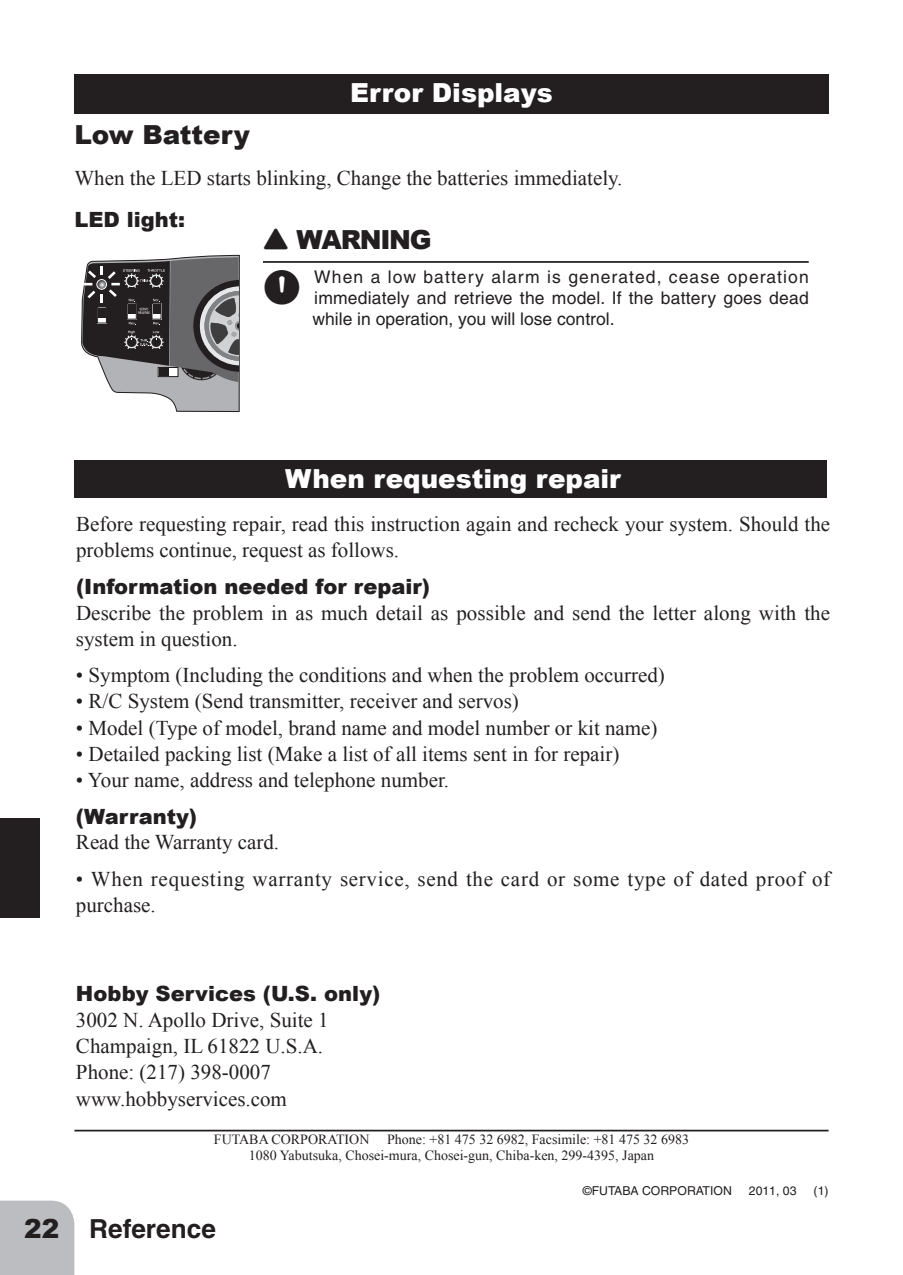
<style>
.page{position:relative;width:903px;height:1275px;background:#fff}
.page>*{position:absolute;margin:0;border:0;box-sizing:border-box;transform-origin:0 0}
.t1{font:900 26.25px "Arial";color:#fff}
.t2{font:700 26.25px "Helvetica";color:#231f20}
.t3{font:900 26.25px "Arial";color:#231f20}
.t4{font:900 26.25px "Arial";letter-spacing:-.05em;color:#231f20}
.t5{font:21px/26.2px "Times New Roman";color:#231f20}
.t6{font:21px/26.2px "Times New Roman";letter-spacing:.035em;color:#231f20}
.t7{font:900 21px "Arial";color:#231f20}
.t8{font:17.5px/21px "Helvetica";color:#231f20;text-align:justify}
.t9{font:14px/15.8px "Times New Roman";color:#231f20}
.t10{font:12.25px "Helvetica";color:#231f20}
.s1{font-family:"Arial";font-weight:900}
</style>
<div class="page">
<div style="left:0;top:1201px;width:74px;height:74px;background:#bcbdc0"></div>
<div style="left:0;top:819px;width:40px;height:99px;background:#231f20"></div>
<svg style="left:81px;top:254px;width:159px;height:159px"></svg>
<div style="left:74px;top:75px;width:754px;height:39px;background:#231f20"></div>
<hr style="left:263px;top:261px;width:546px;height:2px;background:#231f20">
<hr style="left:74px;top:1130px;width:754px;height:1px;background:#231f20">
<div style="left:74px;top:460px;width:753px;height:38px;background:#231f20"></div>
<p class="t1" style="left:350px;top:74px;width:204px">Error Displays</p>
<p class="t3" style="left:74px;top:116px;width:177px">Low Battery</p>
<p class="t5" style="left:74px;top:165px;width:549px">When the LED starts blinking, Change the batteries immediately.</p>
<p class="t7" style="left:74px;top:204px;width:112px">LED light:</p>
<p class="t4" style="left:297px;top:220px;width:137px">WARNING</p>
<p class="t8" style="left:313px;top:266px;width:498px">When a low battery alarm is generated, cease operation immediately and retrieve the model. If the battery goes dead while in operation, you will lose control.</p>
<p class="t1" style="left:285px;top:459px;width:337px">When requesting repair</p>
<p class="t5" style="left:76px;top:510px;width:756px">Before requesting repair, read this instruction again and recheck your system. Should the problems continue, request as follows.</p>
<p class="t7" style="left:76px;top:571px;width:355px">(Information needed for repair)</p>
<p class="t5" style="left:76px;top:599px;width:756px">Describe the problem in as much detail as possible and send the letter along with the system in question.</p>
<p class="t5" style="left:76px;top:662px;width:590px">• Symptom (Including the conditions and when the problem occurred)</p>
<p class="t5" style="left:76px;top:688px;width:444px">• R/C System (Send transmitter, receiver and servos)</p>
<p class="t5" style="left:76px;top:714px;width:583px">• Model (Type of model, brand name and model number or kit name)</p>
<p class="t5" style="left:76px;top:740px;width:545px">• Detailed packing list (Make a list of all items sent in for repair)</p>
<p class="t5" style="left:76px;top:767px;width:375px">• Your name, address and telephone number.</p>
<p class="t7" style="left:76px;top:801px;width:123px">(Warranty)</p>
<p class="t5" style="left:76px;top:829px;width:205px">Read the Warranty card.</p>
<p class="t6" style="left:76px;top:865px;width:756px">• When requesting warranty service, send the card or some type of dated proof of purchase.</p>
<p class="t7" style="left:76px;top:978px;width:306px">Hobby Services (U.S. only)</p>
<p class="t5" style="left:76px;top:1006px;width:254px">3002 N. Apollo Drive, Suite 1<br>Champaign, IL 61822 U.S.A.<br>Phone: (217) 398-0007 www.hobbyservices.com</p>
<p class="t9" style="left:214px;top:1131px;width:157px">FUTABA CORPORATION</p>
<p class="t9" style="left:249px;top:1131px;width:442px;text-indent:138px">Phone: +81 475 32 6982, Facsimile: +81 475 32 6983<br>1080 Yabutsuka, Chosei-mura, Chosei-gun, Chiba-ken, 299-4395, Japan</p>
<p class="t10" style="left:583px;top:1184px;width:151px">©FUTABA CORPORATION</p>
<p class="t10" style="left:749px;top:1184px;width:49px">2011, 03</p>
<p class="t10" style="left:813px;top:1184px;width:16px">(1)</p>
<p class="t2" style="left:24px;top:1213px;width:193px"><span class="s1">22</span> Reference</p>
</div>
